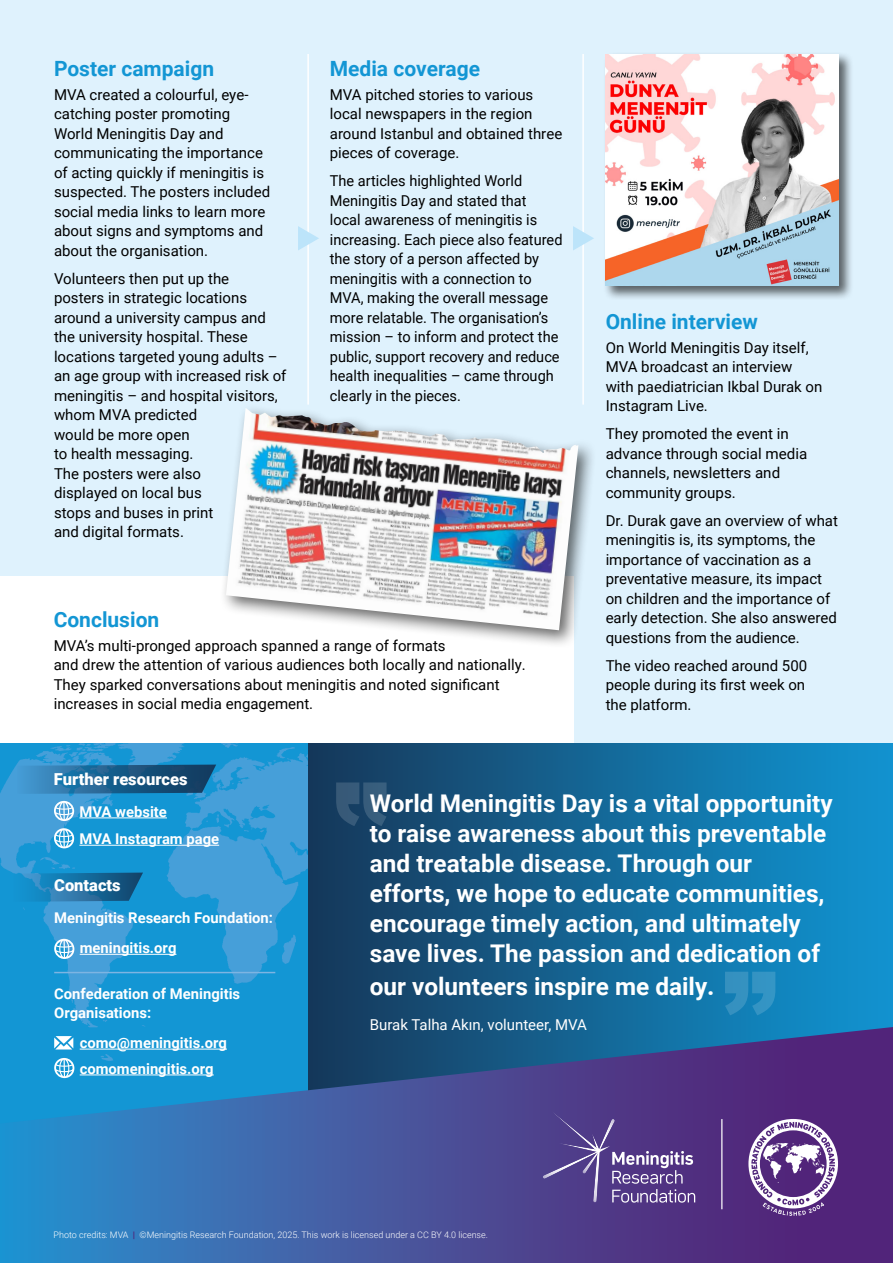
<style>
.page{position:relative;width:893px;height:1263px;background:#fff}
.page>*{position:absolute;margin:0;border:0;box-sizing:border-box;transform-origin:0 0}
.t1{font:700 24.3px/30px "Roboto";color:#fff}
.t2{font:700 21px "Roboto";color:#1396d4}
.t3{font:900 16.5px "Roboto";color:#fff}
.t4{font:15px/19.5px "Roboto";color:#000}
.t5{font:15px "Roboto";color:#fff}
.t6{font:700 14.85px/27.3px "Roboto";color:#fff}
.t7{font:300 9px "Roboto";color:#fff}
.s1{font-size:25.5px}
.s2{font-weight:900;color:#51247a}
</style>
<div class="page">
<div style="left:0;top:0;width:893px;height:743px;background:#dff2fd"></div>
<div style="left:0;top:576px;width:573px;height:177px;background:#fff"></div>
<div style="left:307px;top:743px;width:586px;height:520px;background:linear-gradient(to right,#173859,#1196d4)"></div>
<img style="left:0;top:743px;width:307px;height:284px">
<hr style="left:307px;top:54px;width:2px;height:351px;background:#fff">
<hr style="left:582px;top:54px;width:2px;height:351px;background:#fff">
<svg style="left:0;top:1027px;width:893px;height:236px;background:#3a5a9f"></svg>
<hr style="left:721px;top:1119px;width:1px;height:90px;background:#fff">
<svg style="left:543px;top:1108px;width:152px;height:94px;background:#614c92"></svg>
<svg style="left:748px;top:1119px;width:90px;height:97px"></svg>
<svg style="left:336px;top:782px;width:51px;height:44px;background:#2c5273"></svg>
<svg style="left:725px;top:972px;width:50px;height:43px;background:#2a8dbe"></svg>
<svg style="left:298px;top:226px;width:21px;height:24px"></svg>
<svg style="left:573px;top:226px;width:21px;height:24px"></svg>
<div style="left:603px;top:51px;width:251px;height:249px;background:#000;opacity:.6"></div>
<img style="left:606px;top:54px;width:233px;height:232px">
<div style="left:219px;top:402px;width:378px;height:247px;background:#000;opacity:.6"></div>
<img style="left:226px;top:408px;width:352px;height:222px">
<svg style="left:0;top:764px;width:216px;height:30px;background:#226c9c"></svg>
<hr style="left:79px;top:817px;width:88px;height:1px;background:#fff">
<hr style="left:79px;top:845px;width:140px;height:1px;background:#fff">
<svg style="left:54px;top:801px;width:20px;height:20px"></svg>
<svg style="left:54px;top:828px;width:20px;height:20px"></svg>
<svg style="left:0;top:872px;width:143px;height:30px;background:#1a79af"></svg>
<hr style="left:80px;top:954px;width:96px;height:1px;background:#fff">
<hr style="left:54px;top:972px;width:221px;height:1px;background:#7db4e2">
<hr style="left:80px;top:1049px;width:147px;height:1px;background:#fff">
<hr style="left:80px;top:1074px;width:134px;height:1px;background:#fff">
<svg style="left:54px;top:939px;width:21px;height:20px"></svg>
<svg style="left:54px;top:1036px;width:19px;height:13px"></svg>
<svg style="left:54px;top:1058px;width:21px;height:20px"></svg>
<h2 class="t2" style="left:54px;top:54px;width:162px">Poster campaign</h2>
<p class="t4" style="left:54px;top:84px;width:218px">MVA created a colourful, eye&shy;catching poster promoting<br>World Meningitis Day and communicating the importance of acting quickly if meningitis is suspected. The posters included social media links to learn more about signs and symptoms and about the organisation.</p>
<p class="t4" style="left:54px;top:268px;width:234px">Volunteers then put up the<br>posters in strategic locations around a university campus and the university hospital. These locations targeted young adults – an age group with increased risk of meningitis – and hospital visitors, whom MVA predicted<br>would be more open<br>to health messaging.<br>The posters were also<br>displayed on local bus<br>stops and buses in print<br>and digital formats.</p>
<h2 class="t2" style="left:330px;top:54px;width:152px">Media coverage</h2>
<p class="t4" style="left:330px;top:84px;width:234px">MVA pitched stories to various local newspapers in the region around Istanbul and obtained three pieces of coverage.</p>
<p class="t4" style="left:330px;top:171px;width:234px">The articles highlighted World<br>Meningitis Day and stated that<br>local awareness of meningitis is increasing. Each piece also featured the story of a person affected by meningitis with a connection to<br>MVA, making the overall message more relatable. The organisation’s mission – to inform and protect the public, support recovery and reduce health inequalities – came through clearly in the pieces.</p>
<h2 class="t2" style="left:54px;top:605px;width:107px">Conclusion</h2>
<p class="t4" style="left:54px;top:635px;width:474px">MVA’s multi-pronged approach spanned a range of formats<br>and drew the attention of various audiences both locally and nationally.<br>They sparked conversations about meningitis and noted significant increases in social media engagement.</p>
<h2 class="t2" style="left:606px;top:307px;width:154px">Online interview</h2>
<p class="t4" style="left:606px;top:337px;width:218px">On World Meningitis Day itself,<br>MVA broadcast an interview with paediatrician Ikbal Durak on<br>Instagram Live.</p>
<p class="t4" style="left:606px;top:424px;width:203px">They promoted the event in advance through social media channels, newsletters and community groups.</p>
<p class="t4" style="left:606px;top:510px;width:234px">Dr. Durak gave an overview of what meningitis is, its symptoms, the importance of vaccination as a preventative measure, its impact on children and the importance of early detection. She also answered questions from the audience.</p>
<p class="t4" style="left:606px;top:655px;width:203px">The video reached around 500 people during its first week on the platform.</p>
<p class="t3" style="left:54px;top:767px;width:135px">Further resources</p>
<p class="t6" style="left:79px;top:797px;width:141px">MVA website<br>MVA Instagram page</p>
<p class="t3" style="left:54px;top:874px;width:68px">Contacts</p>
<p class="t6" style="left:80px;top:902px;width:195px;line-height:30.3px;text-indent:-26px">Meningitis Research Foundation: meningitis.org</p>
<p class="t6" style="left:54px;top:983px;width:188px;line-height:18.9px">Confederation of Meningitis<br>Organisations:</p>
<p class="t6" style="left:80px;top:1029px;width:149px;line-height:25.8px">como@meningitis.org comomeningitis.org</p>
<p class="t1" style="left:370px;top:787px;width:464px">World Meningitis Day is a vital opportunity to raise awareness about this preventable and treatable disease. Through our efforts, we hope to educate communities, encourage timely action, and ultimately save lives. The passion and dedication of</p>
<h1 class="t1" style="left:370px;top:970px;width:346px">our volunteers inspire me daily<span class="s1">.</span></h1>
<p class="t5" style="left:370px;top:1014px;width:219px">Burak Talha Akın, volunteer, MVA</p>
<p class="t7" style="left:54px;top:1228px;width:436px">Photo credits: MVA <span class="s2">|</span> ©Meningitis Research Foundation, 2025. This work is licensed under a CC BY 4.0 license.</p>
</div>
